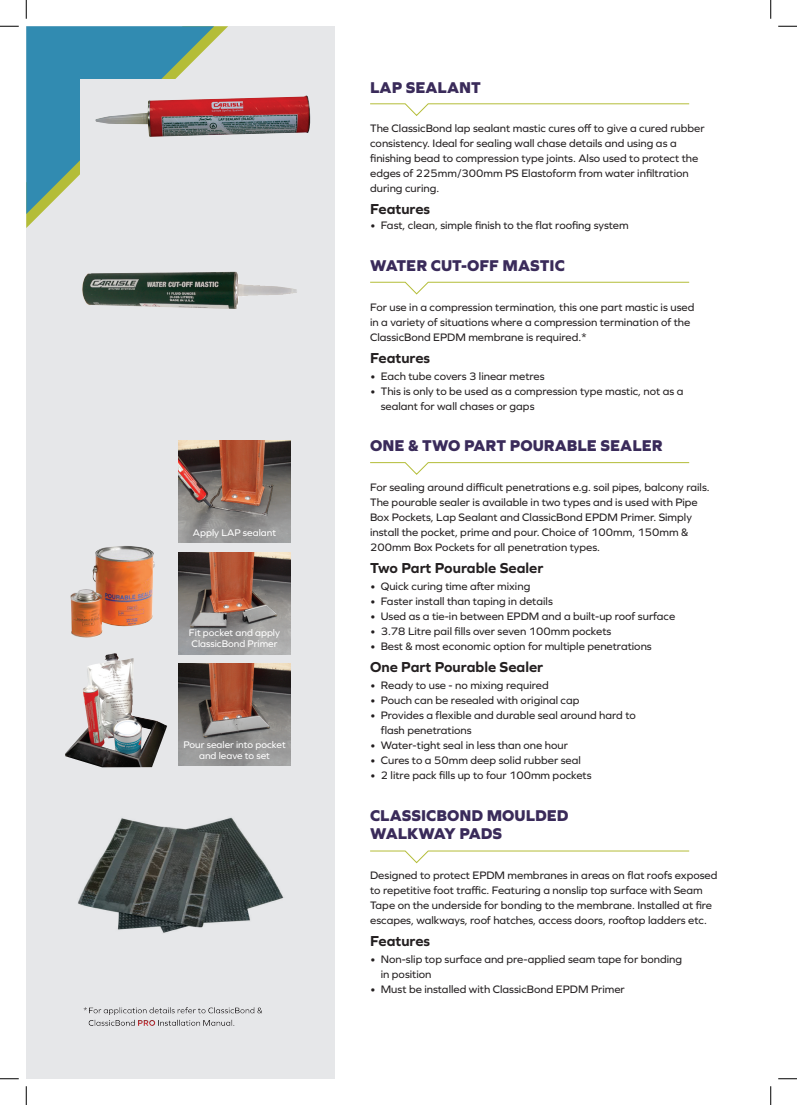
<style>
.page{position:relative;width:797px;height:1105px;background:#fff}
.page>*{position:absolute;margin:0;border:0;box-sizing:border-box;transform-origin:0 0}
.t1{font:800 16.25px/18.8px "Graphie";color:#3a2b5a}
.t2{font:700 15px "Graphie";color:#231f20}
.t3{font:11.25px/15px "Graphie";color:#231f20}
.t4{font:10px/11.2px "Graphie";color:#fff}
</style>
<div class="page">
<div style="left:26px;top:26px;width:309px;height:1053px;background:#e6e7e9"></div>
<svg style="left:26px;top:26px;width:202px;height:202px"></svg>
<svg style="left:26px;top:26px;width:188px;height:188px;background:#4e98ae"></svg>
<div style="left:79px;top:79px;width:130px;height:135px;background:#e6e7e9"></div>
<svg style="left:370px;top:103px;width:319px;height:13px"></svg>
<svg style="left:370px;top:282px;width:319px;height:13px"></svg>
<svg style="left:370px;top:462px;width:319px;height:13px"></svg>
<svg style="left:370px;top:850px;width:319px;height:13px"></svg>
<img style="left:95px;top:95px;width:215px;height:42px">
<img style="left:82px;top:272px;width:215px;height:37px">
<img style="left:65px;top:653px;width:102px;height:114px">
<img style="left:70px;top:546px;width:85px;height:92px">
<img style="left:179px;top:441px;width:111px;height:102px">
<img style="left:179px;top:664px;width:111px;height:102px">
<img style="left:179px;top:552px;width:111px;height:102px">
<img style="left:78px;top:817px;width:206px;height:116px">
<div style="left:77px;top:1005px;width:202px;height:34px;background:#231f20;opacity:.5"></div>
<svg style="left:0;top:25px;width:19px;height:2px"></svg>
<svg style="left:778px;top:25px;width:19px;height:2px"></svg>
<svg style="left:0;top:1078px;width:19px;height:1px"></svg>
<svg style="left:778px;top:1078px;width:19px;height:1px"></svg>
<svg style="left:25px;top:0;width:2px;height:19px"></svg>
<svg style="left:25px;top:1086px;width:2px;height:19px"></svg>
<svg style="left:770px;top:0;width:1px;height:19px"></svg>
<svg style="left:770px;top:1086px;width:1px;height:19px"></svg>
<p class="t4" style="left:193px;top:526px;width:85px">Apply LAP sealant</p>
<p class="t4" style="left:189px;top:627px;width:93px">Fit pocket and apply<br>ClassicBond Primer</p>
<p class="t4" style="left:183px;top:739px;width:104px">Pour sealer into pocket</p>
<p class="t4" style="left:199px;top:750px;width:72px">and leave to set</p>
<p class="t1" style="left:370px;top:77px;width:112px">LAP SEALANT</p>
<p class="t3" style="left:370px;top:121px;width:336px">The ClassicBond lap sealant mastic cures off to give a cured rubber consistency. Ideal for sealing wall chase details and using as a finishing bead to compression type joints. Also used to protect the edges of 225mm/300mm PS Elastoform from water infiltration during curing.</p>
<p class="t2" style="left:370px;top:201px;width:62px">Features</p>
<p class="t3" style="left:370px;top:218px;width:260px">• Fast, clean, simple finish to the flat roofing system</p>
<p class="t1" style="left:370px;top:256px;width:196px">WATER CUT-OFF MASTIC</p>
<p class="t3" style="left:370px;top:299px;width:326px">For use in a compression termination, this one part mastic is used in a variety of situations where a compression termination of the<br>ClassicBond EPDM membrane is required.*</p>
<p class="t2" style="left:370px;top:349px;width:62px">Features</p>
<p class="t3" style="left:370px;top:368px;width:176px">• Each tube covers 3 linear metres</p>
<p class="t3" style="left:381px;top:383px;width:304px;text-indent:-11px">• This is only to be used as a compression type mastic, not as a sealant for wall chases or gaps</p>
<p class="t1" style="left:370px;top:436px;width:294px">ONE &amp; TWO PART POURABLE SEALER</p>
<p class="t3" style="left:370px;top:480px;width:341px">For sealing around difficult penetrations e.g. soil pipes, balcony rails.<br>The pourable sealer is available in two types and is used with Pipe Box Pockets, Lap Sealant and ClassicBond EPDM Primer. Simply install the pocket, prime and pour. Choice of 100mm, 150mm &amp; 200mm Box Pockets for all penetration types.</p>
<p class="t2" style="left:370px;top:559px;width:175px">Two Part Pourable Sealer</p>
<p class="t3" style="left:370px;top:579px;width:162px">• Quick curing time after mixing</p>
<p class="t3" style="left:370px;top:594px;width:184px">• Faster install than taping in details</p>
<p class="t3" style="left:370px;top:609px;width:306px">• Used as a tie-in between EPDM and a built-up roof surface</p>
<p class="t3" style="left:370px;top:624px;width:243px">• 3.78 Litre pail fills over seven 100mm pockets</p>
<p class="t3" style="left:370px;top:639px;width:283px">• Best &amp; most economic option for multiple penetrations</p>
<p class="t2" style="left:370px;top:658px;width:174px">One Part Pourable Sealer</p>
<p class="t3" style="left:370px;top:677px;width:180px">• Ready to use - no mixing required</p>
<p class="t3" style="left:370px;top:692px;width:211px">• Pouch can be resealed with original cap</p>
<p class="t3" style="left:381px;top:707px;width:257px;text-indent:-11px">• Provides a flexible and durable seal around hard to flash penetrations</p>
<p class="t3" style="left:370px;top:737px;width:199px">• Water-tight seal in less than one hour</p>
<p class="t3" style="left:370px;top:752px;width:212px">• Cures to a 50mm deep solid rubber seal</p>
<p class="t3" style="left:370px;top:767px;width:223px">• 2 litre pack fills up to four 100mm pockets</p>
<p class="t1" style="left:370px;top:805px;width:200px">CLASSICBOND MOULDED<br>WALKWAY PADS</p>
<p class="t3" style="left:370px;top:868px;width:349px">Designed to protect EPDM membranes in areas on flat roofs exposed to repetitive foot traffic. Featuring a nonslip top surface with Seam Tape on the underside for bonding to the membrane. Installed at fire escapes, walkways, roof hatches, access doors, rooftop ladders etc.</p>
<p class="t2" style="left:370px;top:932px;width:62px">Features</p>
<p class="t3" style="left:381px;top:952px;width:303px;text-indent:-11px">• Non-slip top surface and pre-applied seam tape for bonding in position</p>
<p class="t3" style="left:370px;top:982px;width:256px">• Must be installed with ClassicBond EPDM Primer</p>
</div>
